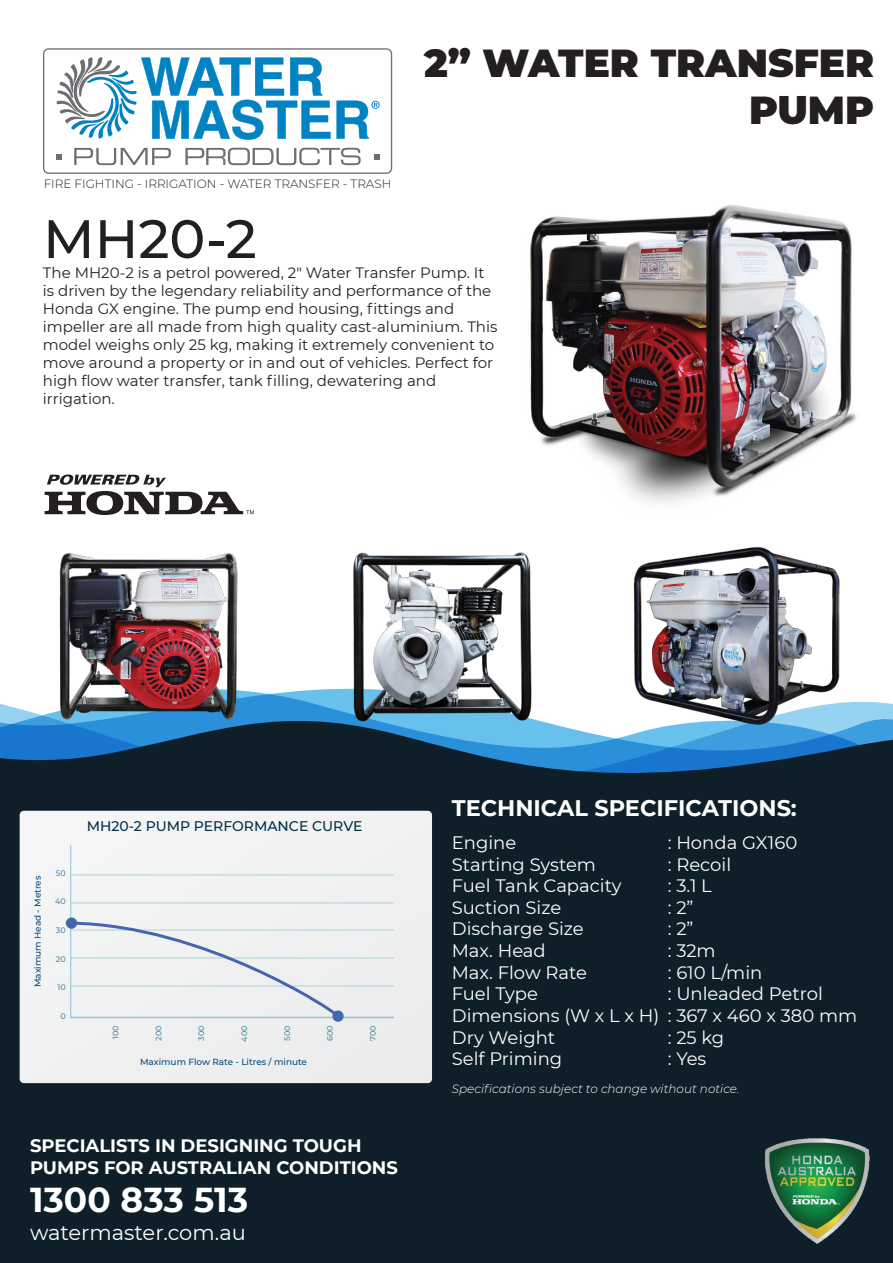
<style>
.page{position:relative;width:893px;height:1263px;background:#fff}
.page>*{position:absolute;margin:0;border:0;box-sizing:border-box;transform-origin:0 0}
.t1{font:500 54px "Montserrat";color:#231f20}
.t2{font:900 39px/46.8px "Montserrat";color:#231f20;text-align:right}
.t3{font:700 34.5px "Montserrat";color:#fff}
.t4{font:700 22.5px "Montserrat";color:#fff}
.t5{font:21px "Montserrat";color:#fff}
.t6{font:18px/21.6px "Montserrat";color:#fff}
.t7{font:700 18px/21.6px "Montserrat";color:#fff}
.t8{font:15px/18px "Montserrat";color:#231f20}
.t9{font:500 13.95px "Montserrat";color:#022d47}
.t10{font:italic 300 12px "Montserrat";color:#fff}
.t11{font:300 12px "Montserrat";color:#231f20}
.t12{font:500 8.85px "Montserrat";color:#0a4a7b}
.t13{font:500 7.95px "Montserrat";color:#4b89a7}
</style>
<div class="page">
<img style="left:530px;top:205px;width:327px;height:298px">
<div style="left:0;top:694px;width:893px;height:569px;background:#0e1f29"></div>
<svg style="left:45px;top:474px;width:209px;height:41px"></svg>
<svg style="left:43px;top:48px;width:349px;height:126px"></svg>
<img style="left:339px;top:552px;width:207px;height:190px">
<img style="left:624px;top:547px;width:226px;height:195px">
<img style="left:38px;top:553px;width:221px;height:192px">
<img style="left:763px;top:1135px;width:110px;height:112px">
<div style="left:20px;top:811px;width:412px;height:272px;background:#f0f0f1"></div>
<div style="left:70px;top:845px;width:324px;height:173px;background:#f1f2f2"></div>
<hr style="left:71px;top:874px;width:323px;height:1px;background:#9bc6d6">
<hr style="left:71px;top:902px;width:323px;height:1px;background:#9bc6d6">
<hr style="left:71px;top:930px;width:323px;height:1px;background:#9bc6d6">
<hr style="left:71px;top:958px;width:323px;height:1px;background:#9bc6d6">
<hr style="left:71px;top:986px;width:323px;height:1px;background:#9bc6d6">
<svg style="left:66px;top:917px;width:11px;height:12px"></svg>
<svg style="left:68px;top:920px;width:276px;height:102px"></svg>
<p class="t11" style="left:44px;top:175px;width:349px">FIRE FIGHTING - IRRIGATION - WATER TRANSFER - TRASH</p>
<h1 class="t1" style="left:43px;top:201px;width:215px">MH20-2</h1>
<h2 class="t2" style="left:424px;top:38px;width:452px">2” WATER TRANSFER<br>PUMP</h2>
<p class="t8" style="left:43px;top:263px;width:456px">The MH20-2 is a petrol powered, 2″ Water Transfer Pump. It is driven by the legendary reliability and performance of the Honda GX engine. The pump end housing, fittings and impeller are all made from high quality cast-aluminium. This model weighs only 25 kg, making it extremely convenient to move around a property or in and out of vehicles. Perfect for high flow water transfer, tank filling, dewatering and irrigation.</p>
<p class="t12" style="left:31px;top:987px;width:113px;rotate:-90deg">Maximum Head - Metres</p>
<p class="t13" style="left:56px;top:867px;width:11px">50</p>
<p class="t13" style="left:55px;top:896px;width:12px">40</p>
<p class="t13" style="left:56px;top:925px;width:11px">30</p>
<p class="t13" style="left:56px;top:953px;width:11px">20</p>
<p class="t13" style="left:58px;top:982px;width:10px">10</p>
<p class="t13" style="left:60px;top:1010px;width:7px">0</p>
<p class="t9" style="left:87px;top:816px;width:277px">MH20-2 PUMP PERFORMANCE CURVE</p>
<p class="t13" style="left:110px;top:1039px;width:15px;rotate:-90deg">100</p>
<p class="t13" style="left:153px;top:1041px;width:17px;rotate:-90deg">200</p>
<p class="t13" style="left:196px;top:1041px;width:17px;rotate:-90deg">300</p>
<p class="t13" style="left:239px;top:1042px;width:17px;rotate:-90deg">400</p>
<p class="t13" style="left:282px;top:1041px;width:17px;rotate:-90deg">500</p>
<p class="t13" style="left:325px;top:1041px;width:17px;rotate:-90deg">600</p>
<p class="t13" style="left:367px;top:1041px;width:17px;rotate:-90deg">700</p>
<p class="t12" style="left:140px;top:1055px;width:169px">Maximum Flow Rate - Litres / minute</p>
<p class="t7" style="left:30px;top:1134px;width:369px">SPECIALISTS IN DESIGNING TOUGH<br>PUMPS FOR AUSTRALIAN CONDITIONS</p>
<h3 class="t3" style="left:30px;top:1175px;width:220px">1300 833 513</h3>
<h3 class="t5" style="left:30px;top:1218px;width:217px">watermaster.com.au</h3>
<h3 class="t4" style="left:452px;top:791px;width:347px">TECHNICAL SPECIFICATIONS:</h3>
<p class="t6" style="left:452px;top:831px;width:66px">Engine</p>
<p class="t6" style="left:668px;top:831px;width:131px">: Honda GX160</p>
<p class="t6" style="left:452px;top:853px;width:146px">Starting System</p>
<p class="t6" style="left:668px;top:853px;width:65px">: Recoil</p>
<p class="t6" style="left:452px;top:874px;width:171px">Fuel Tank Capacity</p>
<p class="t6" style="left:668px;top:874px;width:46px">: 3.1 L</p>
<p class="t6" style="left:452px;top:896px;width:111px">Suction Size</p>
<p class="t6" style="left:668px;top:896px;width:27px">: 2”</p>
<p class="t6" style="left:452px;top:918px;width:134px">Discharge Size</p>
<p class="t6" style="left:668px;top:918px;width:27px">: 2”</p>
<p class="t6" style="left:452px;top:939px;width:96px">Max. Head</p>
<p class="t6" style="left:668px;top:939px;width:49px">: 32m</p>
<p class="t6" style="left:452px;top:961px;width:137px">Max. Flow Rate</p>
<p class="t6" style="left:668px;top:961px;width:96px">: 610 L/min</p>
<p class="t6" style="left:452px;top:982px;width:88px">Fuel Type</p>
<p class="t6" style="left:452px;top:982px;width:407px;text-indent:216px">: Unleaded Petrol<br>Dimensions (W x L x H) : 367 x 460 x 380 mm<br>Dry Weight</p>
<p class="t6" style="left:668px;top:1026px;width:58px">: 25 kg</p>
<p class="t6" style="left:452px;top:1047px;width:112px">Self Priming</p>
<p class="t6" style="left:668px;top:1047px;width:40px">: Yes</p>
<p class="t10" style="left:452px;top:1081px;width:289px">Specifications subject to change without notice.</p>
</div>
